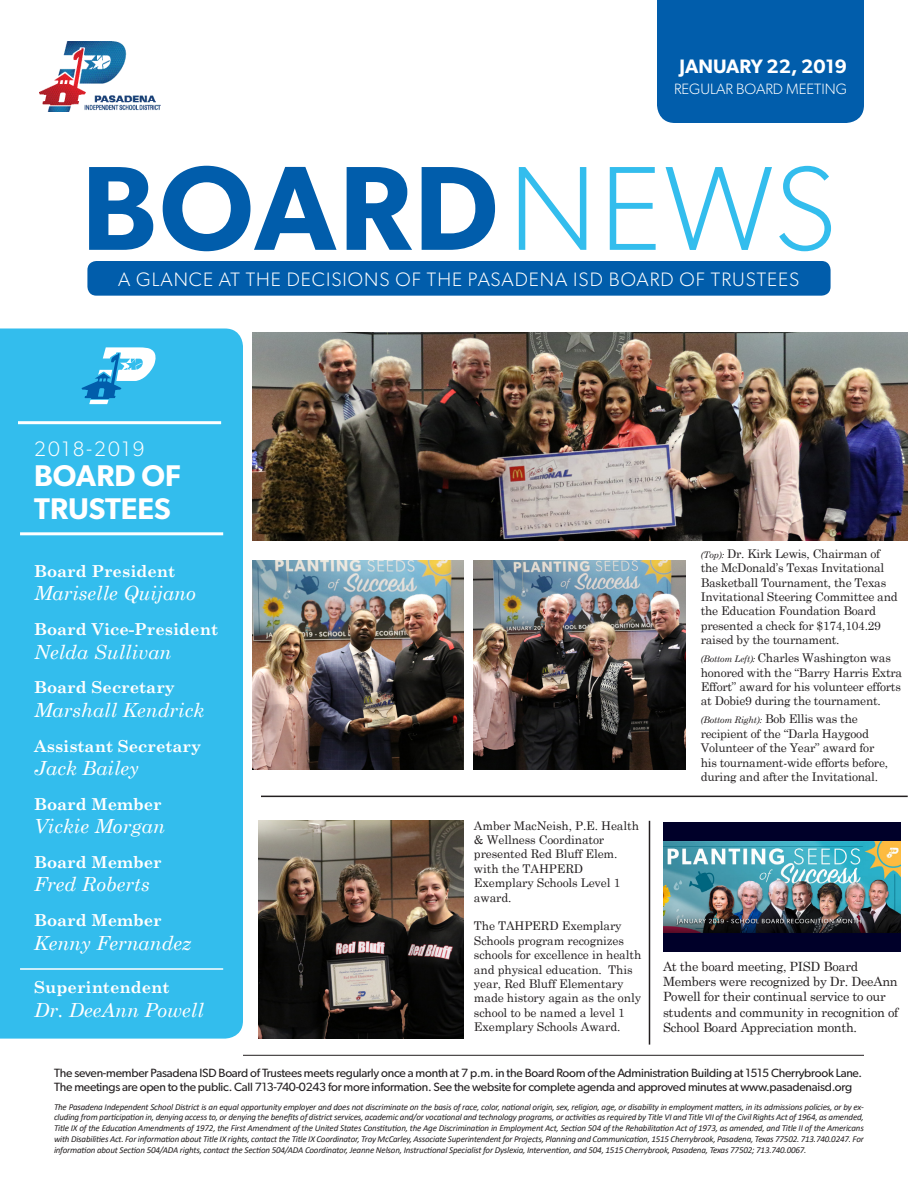
<style>
.page{position:relative;width:918px;height:1188px;background:#fff}
.page>*{position:absolute;margin:0;border:0;box-sizing:border-box;transform-origin:0 0}
.t1{font:600 120px "Gibson";letter-spacing:.025em;color:#015dab}
.t2{font:600 30px "Gibson";color:#fff}
.t3{font:300 21px "Gibson";letter-spacing:.1em;color:#fff}
.t4{font:italic 19.5px "Century Schoolbook";color:#fff}
.t5{font:300 19.5px "Gibson";letter-spacing:.05em;color:#fff}
.t6{font:600 19.5px "Gibson";color:#fff}
.t7{font:700 16.5px "Century Schoolbook";color:#fff}
.t8{font:300 15px "Gibson";color:#fff}
.t9{font:12.75px/15.3px "Century Schoolbook";letter-spacing:-.02em;color:#231f20}
.t10{font:12px/14.4px "Century Schoolbook";letter-spacing:-.02em;color:#231f20}
.t11{font:12px/14.4px "Gibson";letter-spacing:-.02em;color:#231f20}
.t12{font:italic 9px/10.8px "Calibri";letter-spacing:-.02em;color:#231f20;text-align:justify}
.t13{font:italic 9px "Century Schoolbook";letter-spacing:-.02em;color:#231f20}
.s1{font-weight:300;color:#33bded}
.s2{font-style:italic;font-size:9px}
.s3{font-style:normal;font-size:12px}
</style>
<div class="page">
<div style="left:657px;top:0;width:207px;height:123px;background:#015dab"></div>
<div style="left:0;top:328px;width:243px;height:711px;background:#33bded"></div>
<img style="left:39px;top:42px;width:121px;height:70px">
<div style="left:87px;top:261px;width:744px;height:35px;background:#015dab;border-radius:9px"></div>
<hr style="left:20px;top:532px;width:203px;height:3px;background:#fff">
<hr style="left:20px;top:968px;width:203px;height:2px;background:#fff">
<hr style="left:18px;top:421px;width:203px;height:3px;background:#fff">
<hr style="left:261px;top:796px;width:647px;height:1px;background:#231f20">
<hr style="left:649px;top:821px;width:1px;height:224px;background:#231f20">
<hr style="left:243px;top:1055px;width:621px;height:1px;background:#231f20">
<svg style="left:81px;top:347px;width:77px;height:57px"></svg>
<img style="left:252px;top:332px;width:656px;height:209px">
<img style="left:252px;top:561px;width:212px;height:208px">
<img style="left:474px;top:561px;width:212px;height:208px">
<img style="left:259px;top:821px;width:205px;height:218px">
<div style="left:663px;top:822px;width:237px;height:129px;background:#000029"></div>
<img style="left:663px;top:842px;width:237px;height:91px">
<p class="t6" style="left:680px;top:55px;width:169px">JANUARY 22, 2019</p>
<p class="t8" style="left:674px;top:80px;width:174px">REGULAR BOARD MEETING</p>
<p class="t1" style="left:82px;top:137px;width:756px">BOARD<span class="s1">NEWS</span></p>
<p class="t5" style="left:118px;top:268px;width:683px">A GLANCE AT THE DECISIONS OF THE PASADENA ISD BOARD OF TRUSTEES</p>
<p class="t3" style="left:34px;top:437px;width:112px">2018-2019</p>
<p class="t2" style="left:34px;top:458px;width:148px">BOARD OF</p>
<p class="t2" style="left:34px;top:491px;width:138px">TRUSTEES</p>
<p class="t7" style="left:34px;top:558px;width:143px">Board President</p>
<p class="t4" style="left:34px;top:579px;width:163px">Mariselle Quijano</p>
<p class="t7" style="left:34px;top:617px;width:185px">Board Vice-President</p>
<p class="t4" style="left:34px;top:637px;width:139px">Nelda Sullivan</p>
<p class="t7" style="left:34px;top:675px;width:142px">Board Secretary</p>
<p class="t4" style="left:34px;top:695px;width:172px">Marshall Kendrick</p>
<p class="t7" style="left:34px;top:733px;width:168px">Assistant Secretary</p>
<p class="t4" style="left:34px;top:753px;width:106px">Jack Bailey</p>
<p class="t7" style="left:34px;top:791px;width:129px">Board Member</p>
<p class="t4" style="left:34px;top:812px;width:132px">Vickie Morgan</p>
<p class="t7" style="left:34px;top:849px;width:129px">Board Member</p>
<p class="t4" style="left:34px;top:870px;width:117px">Fred Roberts</p>
<p class="t7" style="left:34px;top:908px;width:129px">Board Member</p>
<p class="t4" style="left:34px;top:928px;width:159px">Kenny Fernandez</p>
<p class="t7" style="left:34px;top:975px;width:137px">Superintendent</p>
<p class="t4" style="left:34px;top:995px;width:171px">Dr. DeeAnn Powell</p>
<p class="t10" style="left:474px;top:817px;width:167px">Amber MacNeish, P.E. Health</p>
<p class="t10" style="left:474px;top:832px;width:148px">&amp; Wellness Coordinator presented Red Bluff Elem. with the TAHPERD<br>Exemplary Schools Level 1 award.</p>
<p class="t10" style="left:474px;top:918px;width:169px">The TAHPERD Exemplary<br>Schools program recognizes schools for excellence in health and physical education. This year, Red Bluff Elementary made history again as the only school to be named a level 1<br>Exemplary Schools Award.</p>
<p class="t10" style="left:701px;top:545px;width:198px"><span class="s2">(Top):</span> Dr. Kirk Lewis, Chairman of the McDonald’s Texas Invitational Basketball Tournament, the Texas Invitational Steering Committee and the Education Foundation Board presented a check for $174,104.29 raised by the tournament.</p>
<p class="t10" style="left:701px;top:650px;width:203px"><span class="s2">(Bottom Left):</span> Charles Washington was honored with the “Barry Harris Extra Effort” award for his volunteer efforts at Dobie9 during the tournament.</p>
<p class="t13" style="left:701px;top:713px;width:159px">(Bottom Right): <span class="s3">Bob Ellis was the</span></p>
<p class="t10" style="left:701px;top:725px;width:189px">recipient of the “Darla Haygood Volunteer of the Year” award for his tournament-wide efforts before, during and after the Invitational.</p>
<p class="t9" style="left:663px;top:958px;width:237px">At the board meeting, PISD Board Members were recognized by Dr. DeeAnn Powell for their continual service to our students and community in recognition of School Board Appreciation month.</p>
<p class="t11" style="left:54px;top:1065px;width:810px">The seven-member Pasadena ISD Board of Trustees meets regularly once a month at 7 p.m. in the Board Room of the Administration Building at 1515 Cherrybrook Lane.<br>The meetings are open to the public. Call 713-740-0243 for more information. See the website for complete agenda and approved minutes at www.pasadenaisd.org</p>
<p class="t12" style="left:54px;top:1101px;width:811px">The Pasadena Independent School District is an equal opportunity employer and does not discriminate on the basis of race, color, national origin, sex, religion, age, or disability in employment matters, in its admissions policies, or by ex&shy;cluding from participation in, denying access to, or denying the benefits of district services, academic and/or vocational and technology programs, or activities as required by Title VI and Title VII of the Civil Rights Act of 1964, as amended, Title IX of the Education Amendments of 1972, the First Amendment of the United States Constitution, the Age Discrimination in Employment Act, Section 504 of the Rehabilitation Act of 1973, as amended, and Title II of the Americans with Disabilities Act. For information about Title IX rights, contact the Title IX Coordinator, Troy McCarley, Associate Superintendent for Projects, Planning and Communication, 1515 Cherrybrook, Pasadena, Texas 77502. 713.740.0247. For information about Section 504/ADA rights, contact the Section 504/ADA Coordinator, Jeanne Nelson, Instructional Specialist for Dyslexia, Intervention, and 504, 1515 Cherrybrook, Pasadena, Texas 77502; 713.740.0067.</p>
</div>
